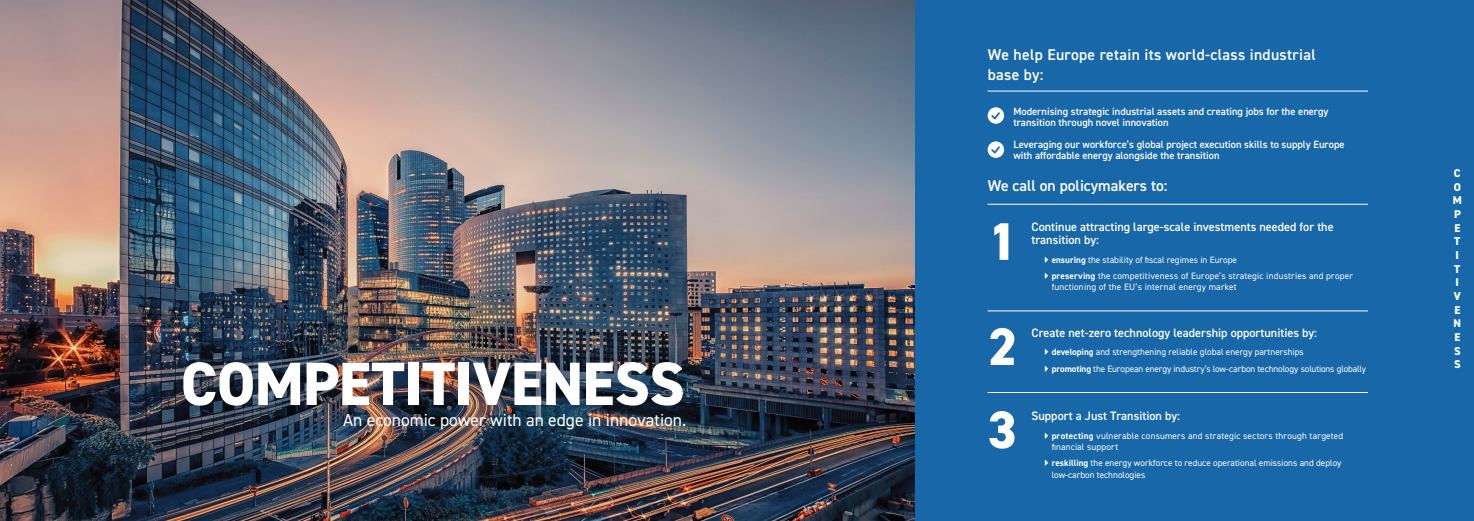
<style>
.page{position:relative;width:1474px;height:521px;background:#fff}
.page>*{position:absolute;margin:0;border:0;box-sizing:border-box;transform-origin:0 0}
.t1{font:800 61.25px "DIN2014";letter-spacing:-.01em;color:#fff}
.t2{font:800 53.02px/105.2px "DIN2014";color:#fff}
.t3{font:17.5px "DIN2014";color:#fff}
.t4{font:600 15.66px/19.9px "DIN2014";letter-spacing:.02em;color:#fff}
.t5{font:600 15.66px "DIN2014";color:#fff}
.t6{font:600 12.25px/13.1px "DIN2014";color:#fff}
.t7{font:800 11.38px/13.7px "DIN2014";color:#fff}
.t8{font:600 10.5px/11.4px "DIN2014";color:#fff}
.t9{font:9.19px/16.4px "DIN2014";letter-spacing:.02em;color:#fff}
.t10{font:9.19px/16.4px "DIN2014";color:#fff}
.s1{font-family:"EC Square Sans Pro"}
.s2{font-weight:700}
</style>
<div class="page">
<div style="left:0;top:0;width:1473px;height:521px;background:#1867a9"></div>
<img style="left:0;top:0;width:914px;height:521px">
<hr style="left:987px;top:310px;width:380px;height:1px;background:#fff">
<hr style="left:987px;top:204px;width:380px;height:1px;background:#fff">
<hr style="left:987px;top:91px;width:380px;height:1px;background:#fff">
<hr style="left:987px;top:392px;width:380px;height:1px;background:#fff">
<svg style="left:987px;top:107px;width:17px;height:17px"></svg>
<svg style="left:987px;top:141px;width:17px;height:17px"></svg>
<h1 class="t1" style="left:181px;top:343px;width:505px">COMPETITIVENESS</h1>
<h3 class="t3" style="left:343px;top:409px;width:345px">An economic power with an edge in innovation.</h3>
<h3 class="t4" style="left:987px;top:44px;width:329px">We help Europe retain its world-class industrial base by:</h3>
<p class="t8" style="left:1013px;top:105px;width:317px">Modernising strategic industrial assets and creating jobs for the energy transition through novel innovation</p>
<p class="t8" style="left:1013px;top:138px;width:333px">Leveraging our workforce’s global project execution skills to supply Europe with affordable energy alongside the transition</p>
<h3 class="t5" style="left:987px;top:175px;width:181px">We call on policymakers to:</h3>
<h2 class="t2" style="left:987px;top:189px;width:31px">1<br>2</h2>
<h2 class="t2" style="left:987px;top:377px;width:31px">3</h2>
<h3 class="t6" style="left:1031px;top:220px;width:304px">Continue attracting large-scale investments needed for the transition by:</h3>
<p class="t9" style="left:1043px;top:251px;width:310px"><span class="s1">▶</span> <span class="s2">ensuring</span> the stability of fiscal regimes in Europe<br><span class="s1">▶</span> <span class="s2">preserving</span> the competitiveness of Europe’s strategic industries and proper</p>
<p class="t9" style="left:1051px;top:279px;width:187px">functioning of the EU’s internal energy market</p>
<h3 class="t6" style="left:1031px;top:325px;width:287px">Create net-zero technology leadership opportunities by:</h3>
<p class="t10" style="left:1043px;top:344px;width:324px"><span class="s1">▶</span> <span class="s2">developing</span> and strengthening reliable global energy partnerships<br><span class="s1">▶</span> <span class="s2">promoting</span> the European energy industry’s low-carbon technology solutions globally</p>
<h3 class="t6" style="left:1031px;top:409px;width:150px">Support a Just Transition by:</h3>
<p class="t9" style="left:1051px;top:430px;width:293px;line-height:11.4px;text-indent:-8px"><span class="s1">▶</span> <span class="s2">protecting</span> vulnerable consumers and strategic sectors through targeted financial support</p>
<p class="t10" style="left:1051px;top:457px;width:291px;line-height:11.4px;text-indent:-8px"><span class="s1">▶</span> <span class="s2">reskilling</span> the energy workforce to reduce operational emissions and deploy low-carbon technologies</p>
<p class="t7" style="left:1452px;top:166px;width:11px">C<br>O<br>M<br>P<br>E<br>T<br>I<br>T<br>I<br>V<br>E<br>N<br>E<br>S<br>S</p>
</div>
